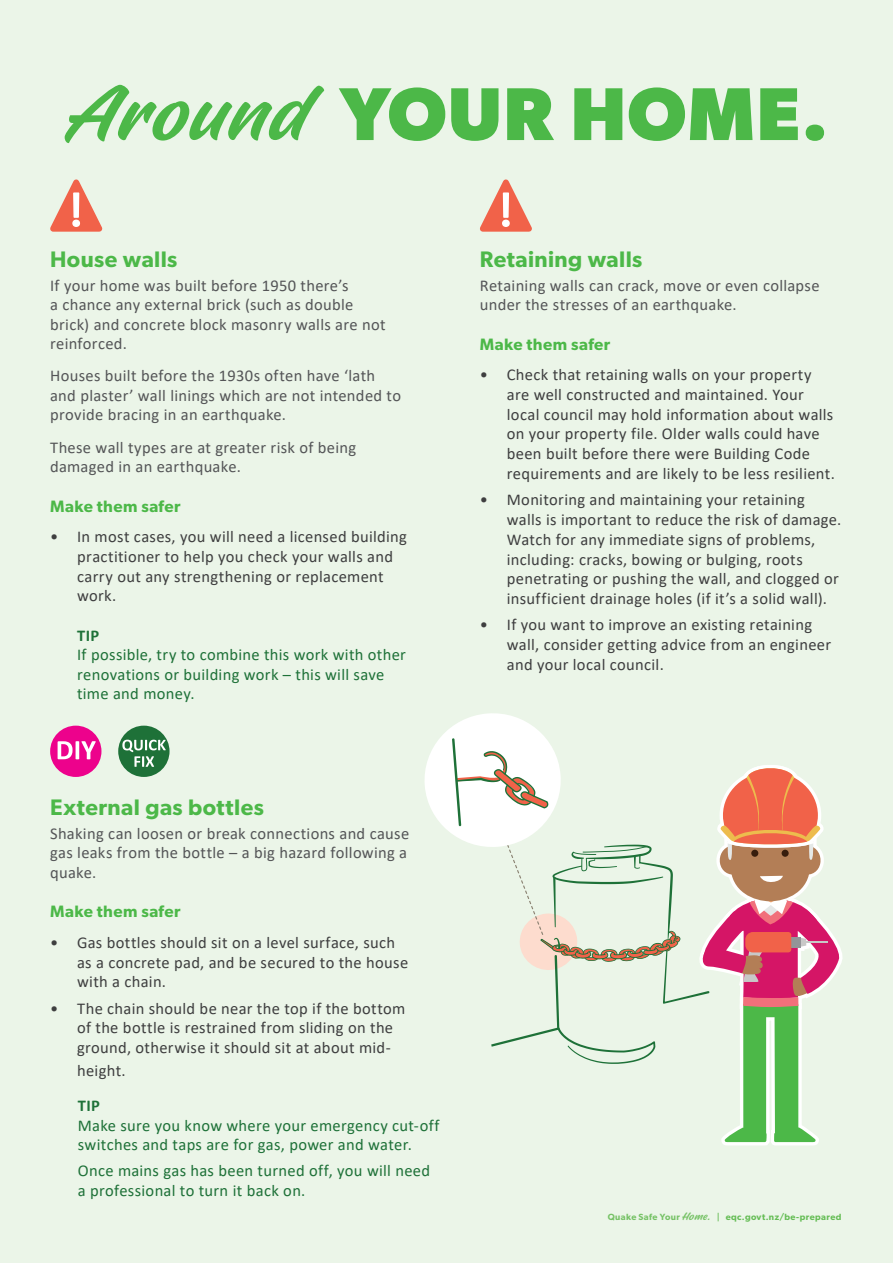
<style>
.page{position:relative;width:893px;height:1263px;background:#fff}
.page>*{position:absolute;margin:0;border:0;box-sizing:border-box;transform-origin:0 0}
.t1{font:700 75px "Gibson";letter-spacing:.015em;color:#4cb848}
.t2{font:600 22.5px "Gibson";letter-spacing:.02em;color:#4cb848}
.t3{font:16.5px/19.8px "Calibri";letter-spacing:.02em;color:#3e3e3f}
.Body_copy{font:16.5px/19.5px "Calibri";letter-spacing:.02em;color:#545557}
.Bullets-round{font:16.5px/19.5px "Calibri";letter-spacing:.02em;color:#1e7138}
.t4{font:600 16.5px "Gibson";letter-spacing:.03em;color:#4cb848}
.t5{font:600 9px "Gibson";letter-spacing:.045em;color:#65bd55}
.s1{font-family:"Fineday Style Twonon connect";font-weight:400;font-size:87px}
.s2{font-weight:700}
.s3{color:#76c266}
.s4{font-family:"Fineday Style Twonon connect";font-weight:400;font-size:12px;color:#76c266}
</style>
<div class="page">
<div style="left:0;top:0;width:892px;height:1263px;background:#ebf5e8"></div>
<div style="left:50px;top:725px;width:51px;height:52px;background:#ed028c;border-radius:50%"></div>
<svg style="left:58px;top:741px;width:38px;height:18px"></svg>
<div style="left:118px;top:725px;width:51px;height:52px;background:#1e7138;border-radius:50%"></div>
<svg style="left:122px;top:739px;width:44px;height:28px"></svg>
<svg style="left:480px;top:179px;width:52px;height:53px"></svg>
<svg style="left:50px;top:179px;width:53px;height:53px"></svg>
<svg style="left:425px;top:713px;width:418px;height:433px"></svg>
<p class="t1" style="left:63px;top:70px;width:766px"><span class="s1">Around</span> YOUR HOME.</p>
<p class="t2" style="left:50px;top:245px;width:129px">House walls</p>
<p class="Body_copy" style="left:50px;top:275px;width:337px">If your home was built before 1950 there’s<br>a chance any external brick (such as double brick) and concrete block masonry walls are not reinforced.</p>
<p class="Body_copy" style="left:50px;top:366px;width:352px">Houses built before the 1930s often have ‘lath and plaster’ wall linings which are not intended to provide bracing in an earthquake.</p>
<p class="Body_copy" style="left:50px;top:437px;width:307px">These wall types are at greater risk of being damaged in an earthquake.</p>
<p class="t4" style="left:50px;top:496px;width:132px">Make them safer</p>
<p class="t3" style="left:77px;top:526px;width:331px;text-indent:-27px">• In most cases, you will need a licensed building practitioner to help you check your walls and carry out any strengthening or replacement work.</p>
<p class="Bullets-round" style="left:77px;top:625px;width:330px"><span class="s2">TIP<br></span>If possible, try to combine this work with other renovations or building work – this will save time and money.</p>
<p class="t2" style="left:50px;top:794px;width:215px">External gas bottles</p>
<p class="Body_copy" style="left:50px;top:823px;width:360px">Shaking can loosen or break connections and cause gas leaks from the bottle – a big hazard following a quake.</p>
<p class="t4" style="left:50px;top:901px;width:132px">Make them safer</p>
<p class="t3" style="left:77px;top:932px;width:332px;text-indent:-27px">• Gas bottles should sit on a level surface, such as a concrete pad, and be secured to the house with a chain.</p>
<p class="t3" style="left:77px;top:997px;width:330px;text-indent:-27px">• The chain should be near the top if the bottom of the bottle is restrained from sliding on the ground, otherwise it should sit at about mid-</p>
<p class="t3" style="left:77px;top:1060px;width:50px">height.</p>
<p class="Bullets-round" style="left:78px;top:1095px;width:363px"><span class="s2">TIP<br></span>Make sure you know where your emergency cut-off switches and taps are for gas, power and water.</p>
<p class="Bullets-round" style="left:78px;top:1160px;width:354px">Once mains gas has been turned off, you will need a professional to turn it back on.</p>
<p class="t2" style="left:480px;top:245px;width:164px">Retaining walls</p>
<p class="Body_copy" style="left:480px;top:275px;width:341px">Retaining walls can crack, move or even collapse under the stresses of an earthquake.</p>
<p class="t4" style="left:480px;top:334px;width:132px">Make them safer</p>
<p class="t3" style="left:507px;top:364px;width:329px;text-indent:-27px">• Check that retaining walls on your property are well constructed and maintained. Your local council may hold information about walls on your property file. Older walls could have been built before there were Building Code requirements and are likely to be less resilient.</p>
<p class="t3" style="left:507px;top:489px;width:336px;text-indent:-27px">• Monitoring and maintaining your retaining walls is important to reduce the risk of damage.<br>Watch for any immediate signs of problems, including: cracks, bowing or bulging, roots penetrating or pushing the wall, and clogged or insufficient drainage holes (if it’s a solid wall).</p>
<p class="t3" style="left:507px;top:614px;width:326px;text-indent:-27px">• If you want to improve an existing retaining wall, consider getting advice from an engineer and your local council.</p>
<p class="t5" style="left:607px;top:1211px;width:235px"><span class="s3">Quake Safe Your</span> <span class="s4">Home.</span> <span class="s3">|</span> eqc.govt.nz/be-prepared</p>
</div>
